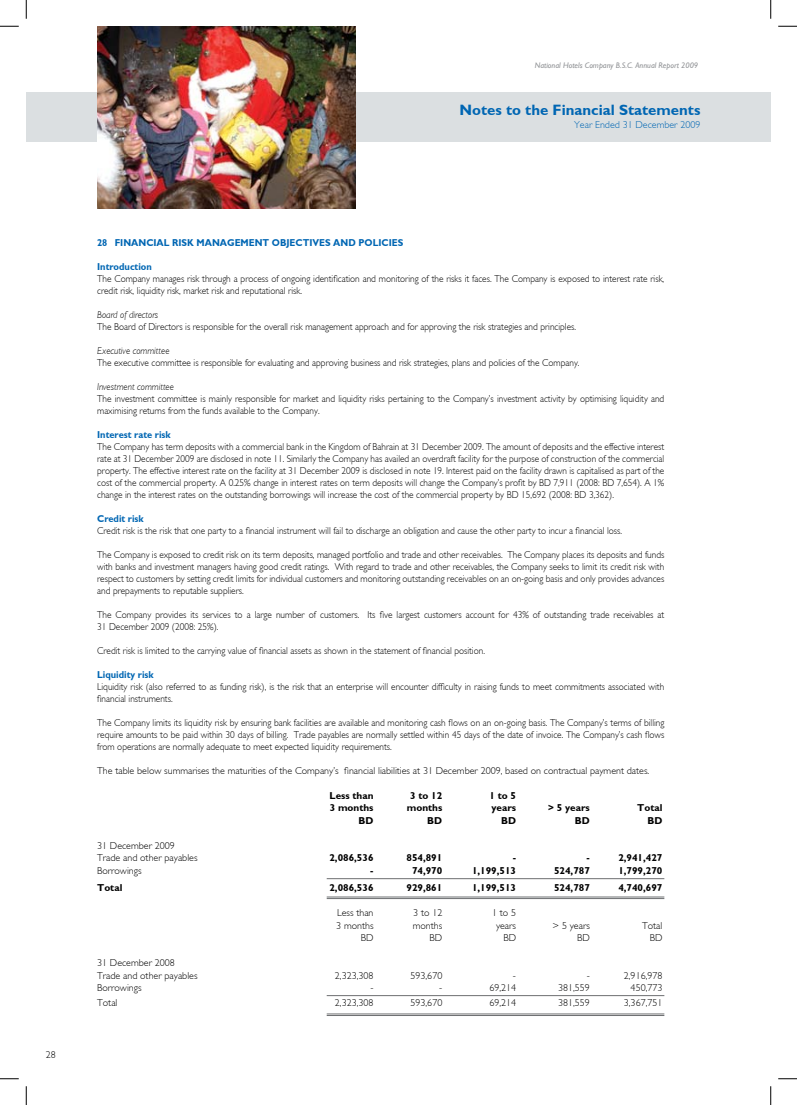
<style>
.page{position:relative;width:797px;height:1105px;background:#fff}
.page>*{position:absolute;margin:0;border:0;box-sizing:border-box;transform-origin:0 0}
.t1{font:700 15px "Gill Sans";color:#0066b3}
.t2{font:300 10px/12px "Gill Sans";color:#000;scale:.93 1}
.t3{font:300 10px/12.5px "Gill Sans";color:#000}
.t4{font:700 10px "Gill Sans";color:#000}
.t5{font:700 10px "Gill Sans";color:#0066b3;scale:.93 1}
.t6{font:300 10px "Gill Sans";color:#0066b3}
.t7{font:italic 8.12px "Gill Sans";color:#939598}
.s1{font-weight:700;color:#0066b3}
.s2{font-style:italic}
</style>
<div class="page">
<div style="left:26px;top:93px;width:744px;height:49px;background:#dbdfe1"></div>
<hr style="left:327px;top:878px;width:337px;height:1px;background:#6d6f71">
<hr style="left:327px;top:898px;width:337px;height:1px;background:#6d6f71">
<hr style="left:327px;top:897px;width:337px;height:1px;background:#6d6f71">
<hr style="left:327px;top:995px;width:337px;height:1px;background:#6d6f71">
<hr style="left:327px;top:1015px;width:337px;height:1px;background:#6d6f71">
<hr style="left:327px;top:1014px;width:337px;height:1px;background:#6d6f71">
<img style="left:97px;top:26px;width:259px;height:183px">
<svg style="left:0;top:25px;width:19px;height:2px"></svg>
<svg style="left:778px;top:25px;width:19px;height:2px"></svg>
<svg style="left:0;top:1078px;width:19px;height:1px"></svg>
<svg style="left:778px;top:1078px;width:19px;height:1px"></svg>
<svg style="left:25px;top:0;width:2px;height:19px"></svg>
<svg style="left:25px;top:1086px;width:2px;height:19px"></svg>
<svg style="left:770px;top:0;width:1px;height:19px"></svg>
<svg style="left:770px;top:1086px;width:1px;height:19px"></svg>
<p class="t7" style="left:534px;top:60px;width:165px">National Hotels Company B.S.C. Annual Report 2009</p>
<p class="t1" style="left:459px;top:101px;width:242px">Notes to the Financial Statements</p>
<p class="t6" style="left:574px;top:118px;width:128px">Year Ended 31 December 2009</p>
<p class="t3" style="left:46px;top:1048px;width:11px">28</p>
<p class="t5" style="left:97px;top:236px;width:331px">28 FINANCIAL RISK MANAGEMENT OBJECTIVES AND POLICIES</p>
<p class="t2" style="left:97px;top:260px;width:611px"><span class="s1">Introduction<br></span>The Company manages risk through a process of ongoing identification and monitoring of the risks it faces. The Company is exposed to interest rate risk, credit risk, liquidity risk, market risk and reputational risk.</p>
<p class="t2" style="left:97px;top:308px;width:516px"><span class="s2">Board of directors<br></span>The Board of Directors is responsible for the overall risk management approach and for approving the risk strategies and principles.</p>
<p class="t2" style="left:97px;top:344px;width:520px"><span class="s2">Executive committee<br></span>The executive committee is responsible for evaluating and approving business and risk strategies, plans and policies of the Company.</p>
<p class="t2" style="left:97px;top:380px;width:611px"><span class="s2">Investment committee<br></span>The investment committee is mainly responsible for market and liquidity risks pertaining to the Company’s investment activity by optimising liquidity and maximising returns from the funds available to the Company.</p>
<p class="t2" style="left:97px;top:428px;width:611px"><span class="s1">Interest rate risk<br></span>The Company has term deposits with a commercial bank in the Kingdom of Bahrain at 31 December 2009. The amount of deposits and the effective interest rate at 31 December 2009 are disclosed in note 11. Similarly the Company has availed an overdraft facility for the purpose of construction of the commercial property. The effective interest rate on the facility at 31 December 2009 is disclosed in note 19. Interest paid on the facility drawn is capitalised as part of the cost of the commercial property. A 0.25% change in interest rates on term deposits will change the Company’s profit by BD 7,911 (2008: BD 7,654). A 1% change in the interest rates on the outstanding borrowings will increase the cost of the commercial property by BD 15,692 (2008: BD 3,362).</p>
<p class="t2" style="left:97px;top:512px;width:566px"><span class="s1">Credit risk<br></span>Credit risk is the risk that one party to a financial instrument will fail to discharge an obligation and cause the other party to incur a financial loss.</p>
<p class="t2" style="left:97px;top:548px;width:611px;text-align:justify">The Company is exposed to credit risk on its term deposits, managed portfolio and trade and other receivables. The Company places its deposits and funds with banks and investment managers having good credit ratings. With regard to trade and other receivables, the Company seeks to limit its credit risk with respect to customers by setting credit limits for individual customers and monitoring outstanding receivables on an on-going basis and only provides advances and prepayments to reputable suppliers.</p>
<p class="t2" style="left:97px;top:608px;width:611px">The Company provides its services to a large number of customers. Its five largest customers account for 43% of outstanding trade receivables at<br>31 December 2009 (2008: 25%).</p>
<p class="t2" style="left:97px;top:644px;width:418px">Credit risk is limited to the carrying value of financial assets as shown in the statement of financial position.</p>
<p class="t2" style="left:97px;top:668px;width:611px"><span class="s1">Liquidity risk<br></span>Liquidity risk (also referred to as funding risk), is the risk that an enterprise will encounter difficulty in raising funds to meet commitments associated with financial instruments.</p>
<p class="t2" style="left:97px;top:716px;width:611px;text-align:justify">The Company limits its liquidity risk by ensuring bank facilities are available and monitoring cash flows on an on-going basis. The Company’s terms of billing require amounts to be paid within 30 days of billing. Trade payables are normally settled within 45 days of the date of invoice. The Company’s cash flows from operations are normally adequate to meet expected liquidity requirements.</p>
<p class="t3" style="left:97px;top:764px;width:553px">The table below summarises the maturities of the Company’s financial liabilities at 31 December 2009, based on contractual payment dates.</p>
<p class="t4" style="left:329px;top:789px;width:46px">Less than</p>
<p class="t4" style="left:410px;top:789px;width:34px">3 to 12</p>
<p class="t4" style="left:489px;top:789px;width:28px">1 to 5</p>
<p class="t4" style="left:330px;top:802px;width:45px">3 months</p>
<p class="t4" style="left:407px;top:802px;width:37px">months</p>
<p class="t4" style="left:491px;top:802px;width:26px">years</p>
<p class="t4" style="left:548px;top:802px;width:43px">&gt; 5 years</p>
<p class="t4" style="left:637px;top:802px;width:27px">Total</p>
<p class="t4" style="left:358px;top:814px;width:16px">BD</p>
<p class="t4" style="left:427px;top:814px;width:16px">BD</p>
<p class="t4" style="left:501px;top:814px;width:16px">BD</p>
<p class="t4" style="left:575px;top:814px;width:16px">BD</p>
<p class="t4" style="left:647px;top:814px;width:16px">BD</p>
<p class="t3" style="left:97px;top:839px;width:102px">31 December 2009<br>Trade and other payables</p>
<p class="t4" style="left:329px;top:852px;width:46px">2,086,536</p>
<p class="t4" style="left:406px;top:852px;width:37px">854,891</p>
<p class="t4" style="left:513px;top:852px;width:5px">-</p>
<p class="t4" style="left:586px;top:852px;width:5px">-</p>
<p class="t4" style="left:618px;top:852px;width:46px">2,941,427</p>
<p class="t3" style="left:97px;top:864px;width:46px">Borrowings</p>
<p class="t4" style="left:370px;top:864px;width:5px">-</p>
<p class="t4" style="left:412px;top:864px;width:32px">74,970</p>
<p class="t4" style="left:472px;top:864px;width:46px">1,199,513</p>
<p class="t4" style="left:554px;top:864px;width:37px">524,787</p>
<p class="t4" style="left:618px;top:864px;width:46px">1,799,270</p>
<p class="t4" style="left:97px;top:882px;width:27px">Total</p>
<p class="t4" style="left:329px;top:882px;width:46px">2,086,536</p>
<p class="t4" style="left:406px;top:882px;width:37px">929,861</p>
<p class="t4" style="left:472px;top:882px;width:46px">1,199,513</p>
<p class="t4" style="left:554px;top:882px;width:37px">524,787</p>
<p class="t4" style="left:618px;top:882px;width:46px">4,740,697</p>
<p class="t3" style="left:337px;top:907px;width:38px">Less than</p>
<p class="t3" style="left:413px;top:907px;width:31px">3 to 12</p>
<p class="t3" style="left:492px;top:907px;width:26px">1 to 5</p>
<p class="t3" style="left:336px;top:919px;width:39px">3 months</p>
<p class="t3" style="left:413px;top:919px;width:31px">months</p>
<p class="t3" style="left:496px;top:919px;width:22px">years</p>
<p class="t3" style="left:552px;top:919px;width:39px">&gt; 5 years</p>
<p class="t3" style="left:642px;top:919px;width:22px">Total</p>
<p class="t3" style="left:361px;top:932px;width:14px">BD</p>
<p class="t3" style="left:429px;top:932px;width:14px">BD</p>
<p class="t3" style="left:503px;top:932px;width:14px">BD</p>
<p class="t3" style="left:577px;top:932px;width:14px">BD</p>
<p class="t3" style="left:649px;top:932px;width:14px">BD</p>
<p class="t3" style="left:97px;top:957px;width:102px">31 December 2008<br>Trade and other payables</p>
<p class="t3" style="left:335px;top:969px;width:40px">2,323,308</p>
<p class="t3" style="left:410px;top:969px;width:33px">593,670</p>
<p class="t3" style="left:513px;top:969px;width:5px">-</p>
<p class="t3" style="left:586px;top:969px;width:5px">-</p>
<p class="t3" style="left:624px;top:969px;width:40px">2,916,978</p>
<p class="t3" style="left:97px;top:982px;width:46px">Borrowings</p>
<p class="t3" style="left:370px;top:982px;width:5px">-</p>
<p class="t3" style="left:439px;top:982px;width:5px">-</p>
<p class="t3" style="left:489px;top:982px;width:28px">69,214</p>
<p class="t3" style="left:558px;top:982px;width:33px">381,559</p>
<p class="t3" style="left:630px;top:982px;width:33px">450,773</p>
<p class="t3" style="left:97px;top:997px;width:22px">Total</p>
<p class="t3" style="left:335px;top:997px;width:40px">2,323,308</p>
<p class="t3" style="left:410px;top:997px;width:33px">593,670</p>
<p class="t3" style="left:489px;top:997px;width:28px">69,214</p>
<p class="t3" style="left:558px;top:997px;width:33px">381,559</p>
<p class="t3" style="left:624px;top:997px;width:40px">3,367,751</p>
</div>
